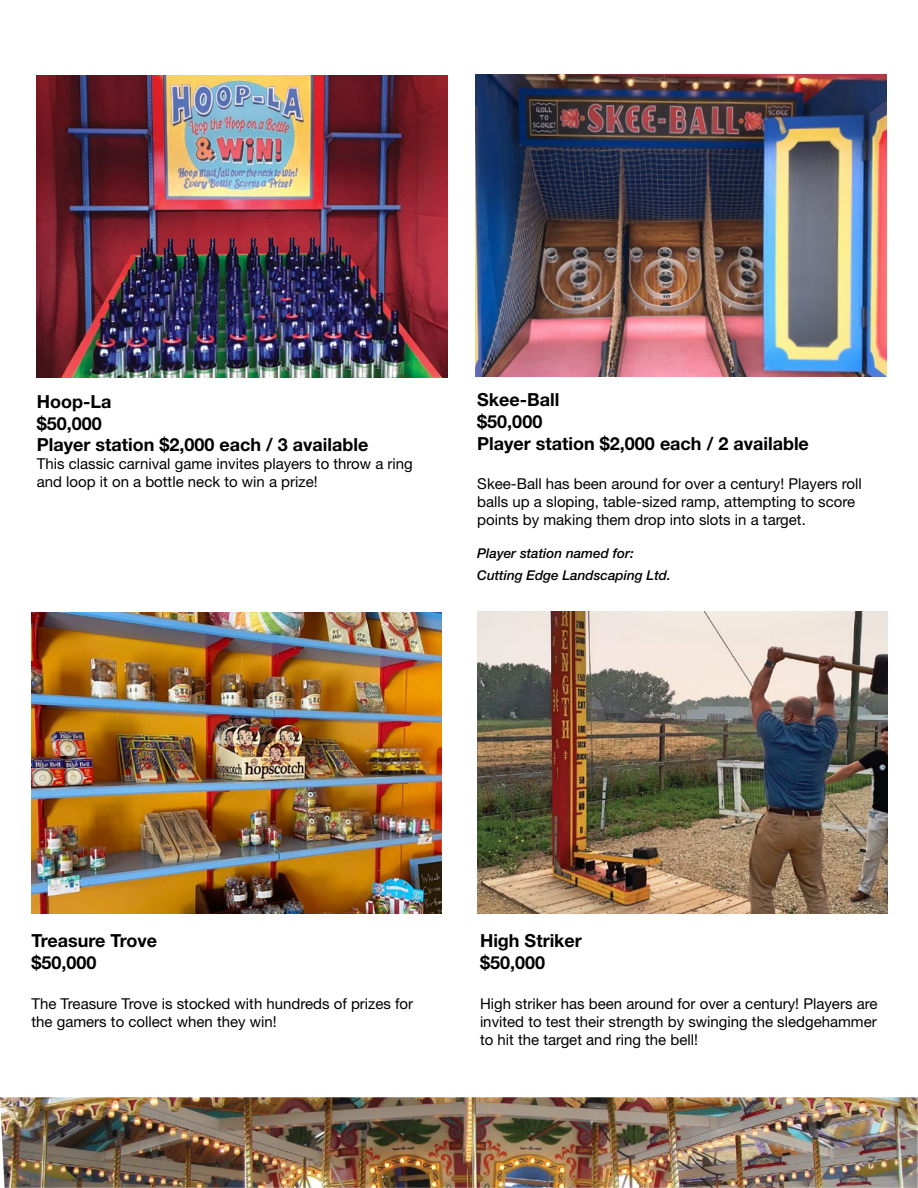
<style>
.page{position:relative;width:918px;height:1188px;background:#fff}
.page>*{position:absolute;margin:0;border:0;box-sizing:border-box;transform-origin:0 0}
.t1{font:700 18px/21.6px "Helvetica Neue LT Std";color:#000}
.t2{font:15px/18px "Helvetica Neue LT Std";color:#000}
.t3{font:15px "Helvetica Neue LT Std";color:#58595b}
.t4{font:italic 500 13.5px/22.5px "Helvetica Neue LT Std";color:#000}
</style>
<div class="page">
<img style="left:0;top:1097px;width:918px;height:91px">
<img style="left:37px;top:76px;width:410px;height:302px">
<img style="left:477px;top:611px;width:411px;height:303px">
<img style="left:476px;top:74px;width:410px;height:302px">
<img style="left:31px;top:613px;width:411px;height:301px">
<p class="t1" style="left:37px;top:391px;width:333px">Hoop-La<br>$50,000<br>Player station $2,000 each / 3 available</p>
<p class="t2" style="left:37px;top:455px;width:378px">This classic carnival game invites players to throw a ring and loop it on a bottle neck to win a prize!</p>
<p class="t1" style="left:477px;top:389px;width:333px">Skee-Ball<br>$50,000<br>Player station $2,000 each / 2 available</p>
<p class="t2" style="left:477px;top:475px;width:386px">Skee-Ball has been around for over a century! Players roll balls up a sloping, table-sized ramp, attempting to score points by making them drop into slots in a target.</p>
<p class="t4" style="left:477px;top:541px;width:195px">Player station named for:<br>Cutting Edge Landscaping Ltd.</p>
<p class="t1" style="left:31px;top:930px;width:127px">Treasure Trove $50,000</p>
<p class="t2" style="left:31px;top:994px;width:383px">The Treasure Trove is stocked with hundreds of prizes for the gamers to collect when they win!</p>
<p class="t1" style="left:480px;top:930px;width:103px">High Striker $50,000</p>
<p class="t2" style="left:480px;top:994px;width:399px;text-align:justify">High striker has been around for over a century! Players are invited to test their strength by swinging the sledgehammer to hit the target and ring the bell!</p>
<p class="t3" style="left:868px;top:1153px;width:14px">7.</p>
</div>
